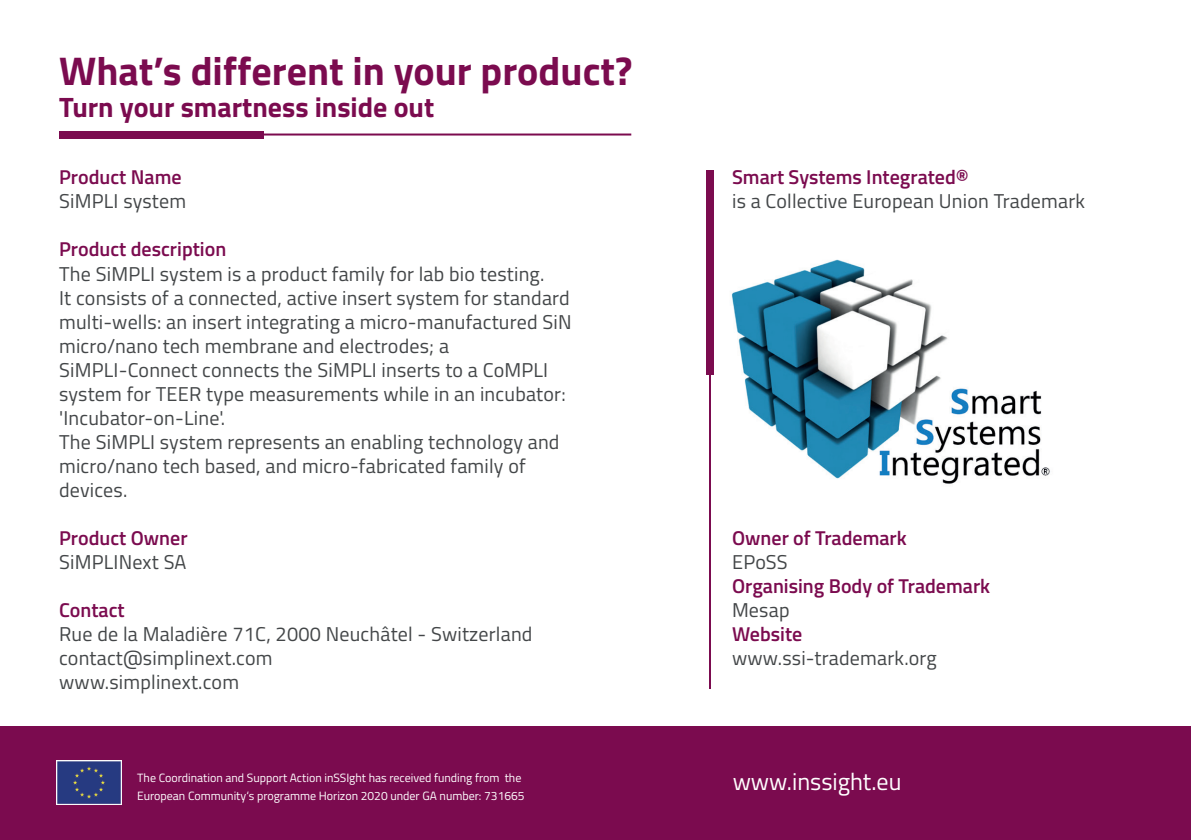
<style>
.page{position:relative;width:1191px;height:840px;background:#fff}
.page>*{position:absolute;margin:0;border:0;box-sizing:border-box;transform-origin:0 0}
.t1{font:700 40px "Titillium";color:#7b0b4f}
.t2{font:700 28px "Titillium";color:#7b0b4f}
.t3{font:24px "Titillium";color:#fff}
.t4{font:20px/24px "Titillium";letter-spacing:.01em;color:#434648}
.t5{font:600 20px "Titillium";color:#7b0b4f}
.t6{font:12px/18px "Titillium";color:#fff}
</style>
<div class="page">
<img style="left:731px;top:259px;width:319px;height:225px">
<div style="left:0;top:726px;width:1191px;height:113px;background:#7b0b4f"></div>
<img style="left:57px;top:760px;width:64px;height:43px">
<hr style="left:59px;top:133px;width:572px;height:2px;background:#7b0b4f">
<div style="left:59px;top:130px;width:205px;height:8px;background:#7b0b4f"></div>
<hr style="left:708px;top:170px;width:2px;height:518px;background:#7b0b4f">
<div style="left:705px;top:170px;width:8px;height:204px;background:#7b0b4f"></div>
<h1 class="t1" style="left:59px;top:40px;width:575px">What’s different in your product?</h1>
<h2 class="t2" style="left:59px;top:86px;width:377px">Turn your smartness inside out</h2>
<p class="t5" style="left:59px;top:162px;width:124px">Product Name</p>
<p class="t4" style="left:59px;top:188px;width:128px">SiMPLI system</p>
<p class="t5" style="left:59px;top:234px;width:169px">Product description</p>
<p class="t4" style="left:59px;top:260px;width:514px">The SiMPLI system is a product family for lab bio testing.<br>It consists of a connected, active insert system for standard multi-wells: an insert integrating a micro-manufactured SiN micro/nano tech membrane and electrodes; a SiMPLI-Connect connects the SiMPLI inserts to a CoMPLI system for TEER type measurements while in an incubator: 'Incubator-on-Line'.<br>The SiMPLI system represents an enabling technology and micro/nano tech based, and micro-fabricated family of devices.</p>
<p class="t5" style="left:59px;top:522px;width:130px">Product Owner</p>
<p class="t4" style="left:59px;top:548px;width:129px">SiMPLINext SA</p>
<p class="t5" style="left:59px;top:594px;width:67px">Contact</p>
<p class="t4" style="left:59px;top:620px;width:475px">Rue de la Maladière 71C, 2000 Neuchâtel - Switzerland contact@simplinext.com<br>www.simplinext.com</p>
<p class="t5" style="left:732px;top:162px;width:238px">Smart Systems Integrated®</p>
<p class="t4" style="left:732px;top:188px;width:354px">is a Collective European Union Trademark</p>
<p class="t5" style="left:732px;top:522px;width:176px">Owner of Trademark</p>
<p class="t4" style="left:732px;top:548px;width:57px">EPoSS</p>
<p class="t5" style="left:732px;top:570px;width:260px">Organising Body of Trademark</p>
<p class="t4" style="left:732px;top:596px;width:59px">Mesap</p>
<p class="t5" style="left:732px;top:618px;width:72px">Website</p>
<p class="t4" style="left:732px;top:644px;width:206px">www.ssi-trademark.org</p>
<p class="t6" style="left:137px;top:767px;width:389px">The Coordination and Support Action inSSIght has received funding from the<br>European Community‘s programme Horizon 2020 under GA number: 731665</p>
<p class="t3" style="left:732px;top:763px;width:170px">www.inssight.eu</p>
</div>
